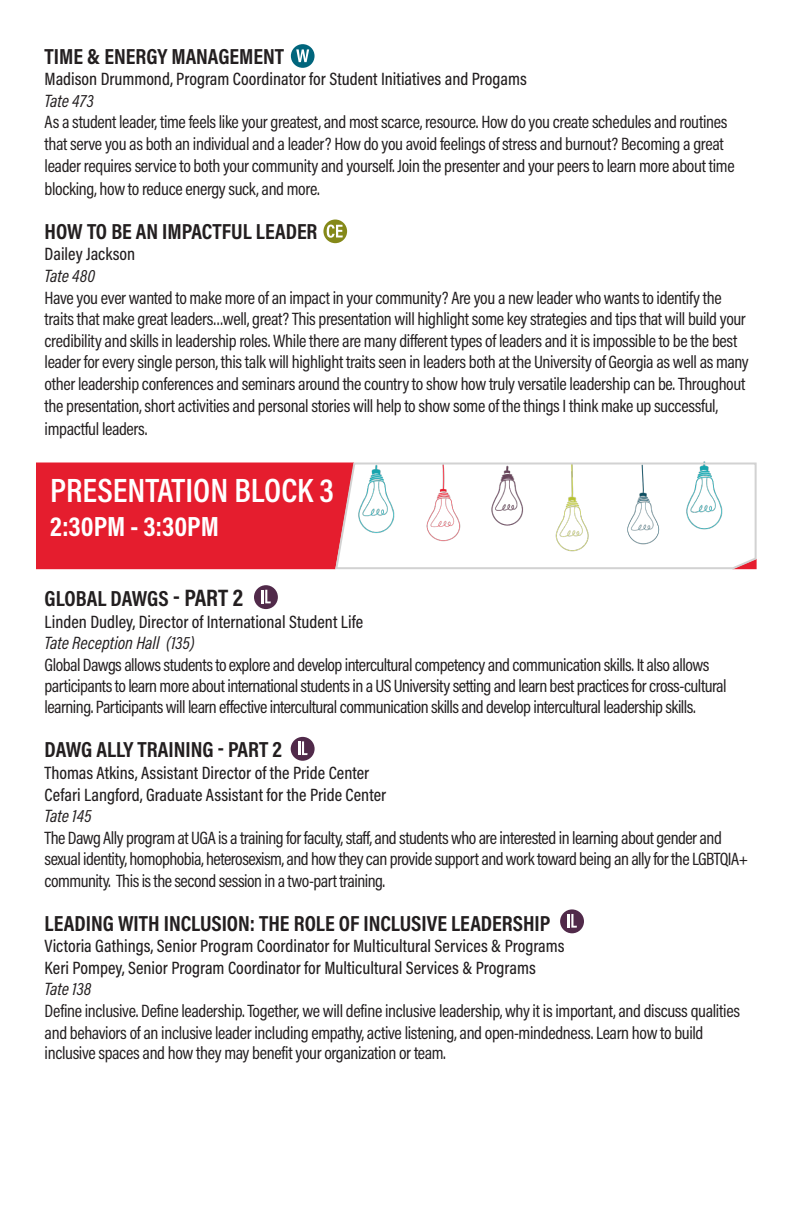
<style>
.page{position:relative;width:792px;height:1224px;background:#fff}
.page>*{position:absolute;margin:0;border:0;box-sizing:border-box;transform-origin:0 0}
.t1{font:600 34px "Acumin Pro Cond";letter-spacing:-.005em;color:#fff}
.t2{font:700 28px "Acumin Pro Cond";color:#fff}
.t3{font:700 22px "Acumin Pro Cond";color:#231f20}
.t4{font:18px/21.8px "Acumin Pro Cond";letter-spacing:-.02em;color:#231f20}
.t5{font:500 18px "Acumin Pro Cond";color:#231f20}
.t6{font:italic 18px "Acumin Pro Cond";color:#231f20}
.s1{font-size:24px}
</style>
<div class="page">
<div style="left:36px;top:463px;width:298px;height:106px;background:#e51d2e"></div>
<svg style="left:334px;top:461px;width:423px;height:109px"></svg>
<img style="left:326px;top:461px;width:99px;height:88px">
<div style="left:291px;top:44px;width:24px;height:24px;background:#00657c;border-radius:50%"></div>
<svg style="left:296px;top:49px;width:13px;height:13px"></svg>
<svg style="left:323px;top:220px;width:24px;height:23px"></svg>
<svg style="left:327px;top:225px;width:16px;height:13px"></svg>
<div style="left:254px;top:585px;width:24px;height:24px;background:#512a4a;border-radius:50%"></div>
<svg style="left:261px;top:590px;width:10px;height:13px"></svg>
<div style="left:291px;top:737px;width:24px;height:24px;background:#512a4a;border-radius:50%"></div>
<svg style="left:298px;top:741px;width:10px;height:14px"></svg>
<div style="left:560px;top:909px;width:24px;height:24px;background:#512a4a;border-radius:50%"></div>
<hr style="left:567px;top:914px;width:3px;height:14px;background:#fff">
<svg style="left:571px;top:914px;width:6px;height:14px"></svg>
<p class="t3" style="left:45px;top:42px;width:241px">TIME &amp; ENERGY MANAGEMENT</p>
<p class="t5" style="left:45px;top:67px;width:484px">Madison Drummond, Program Coordinator for Student Initiatives and Progams</p>
<p class="t6" style="left:45px;top:89px;width:51px">Tate 473</p>
<p class="t4" style="left:45px;top:111px;width:692px">As a student leader, time feels like your greatest, and most scarce, resource. How do you create schedules and routines that serve you as both an individual and a leader? How do you avoid feelings of stress and burnout? Becoming a great leader requires service to both your community and yourself. Join the presenter and your peers to learn more about time blocking, how to reduce energy suck, and more.</p>
<p class="t3" style="left:45px;top:217px;width:274px">HOW TO BE AN IMPACTFUL LEADER</p>
<p class="t5" style="left:45px;top:243px;width:92px">Dailey Jackson</p>
<p class="t6" style="left:45px;top:264px;width:52px">Tate 480</p>
<p class="t4" style="left:45px;top:286px;width:706px">Have you ever wanted to make more of an impact in your community? Are you a new leader who wants to identify the traits that make great leaders…well, great? This presentation will highlight some key strategies and tips that will build your credibility and skills in leadership roles. While there are many different types of leaders and it is impossible to be the best leader for every single person, this talk will highlight traits seen in leaders both at the University of Georgia as well as many other leadership conferences and seminars around the country to show how truly versatile leadership can be. Throughout the presentation, short activities and personal stories will help to show some of the things I think make up successful, impactful leaders.</p>
<p class="t1" style="left:50px;top:468px;width:285px">PRESENTATION BLOCK 3</p>
<p class="t2" style="left:50px;top:508px;width:170px">2:30PM - 3:30PM</p>
<p class="t3" style="left:45px;top:584px;width:200px">GLOBAL DAWGS <span class="s1">- PART 2</span></p>
<p class="t5" style="left:45px;top:610px;width:320px">Linden Dudley, Director of International Student Life</p>
<p class="t6" style="left:45px;top:631px;width:152px">Tate Reception Hall (135)</p>
<p class="t4" style="left:45px;top:653px;width:683px">Global Dawgs allows students to explore and develop intercultural competency and communication skills. It also allows participants to learn more about international students in a US University setting and learn best practices for cross-cultural learning. Participants will learn effective intercultural communication skills and develop intercultural leadership skills.</p>
<p class="t3" style="left:45px;top:735px;width:239px">DAWG ALLY TRAINING - PART 2</p>
<p class="t5" style="left:45px;top:761px;width:326px">Thomas Atkins, Assistant Director of the Pride Center</p>
<p class="t5" style="left:45px;top:783px;width:343px">Cefari Langford, Graduate Assistant for the Pride Center</p>
<p class="t6" style="left:45px;top:804px;width:49px">Tate 145</p>
<p class="t4" style="left:45px;top:827px;width:705px">The Dawg Ally program at UGA is a training for faculty, staff, and students who are interested in learning about gender and sexual identity, homophobia, heterosexism, and how they can provide support and work toward being an ally for the LGBTQIA+ community. This is the second session in a two-part training.</p>
<p class="t3" style="left:45px;top:908px;width:507px">LEADING WITH INCLUSION: THE ROLE OF INCLUSIVE LEADERSHIP</p>
<p class="t5" style="left:45px;top:934px;width:522px">Victoria Gathings, Senior Program Coordinator for Multicultural Services &amp; Programs</p>
<p class="t5" style="left:45px;top:956px;width:493px">Keri Pompey, Senior Program Coordinator for Multicultural Services &amp; Programs</p>
<p class="t6" style="left:45px;top:978px;width:48px">Tate 138</p>
<p class="t4" style="left:45px;top:1000px;width:697px;line-height:20.8px">Define inclusive. Define leadership. Together, we will define inclusive leadership, why it is important, and discuss qualities and behaviors of an inclusive leader including empathy, active listening, and open-mindedness. Learn how to build inclusive spaces and how they may benefit your organization or team.</p>
</div>
